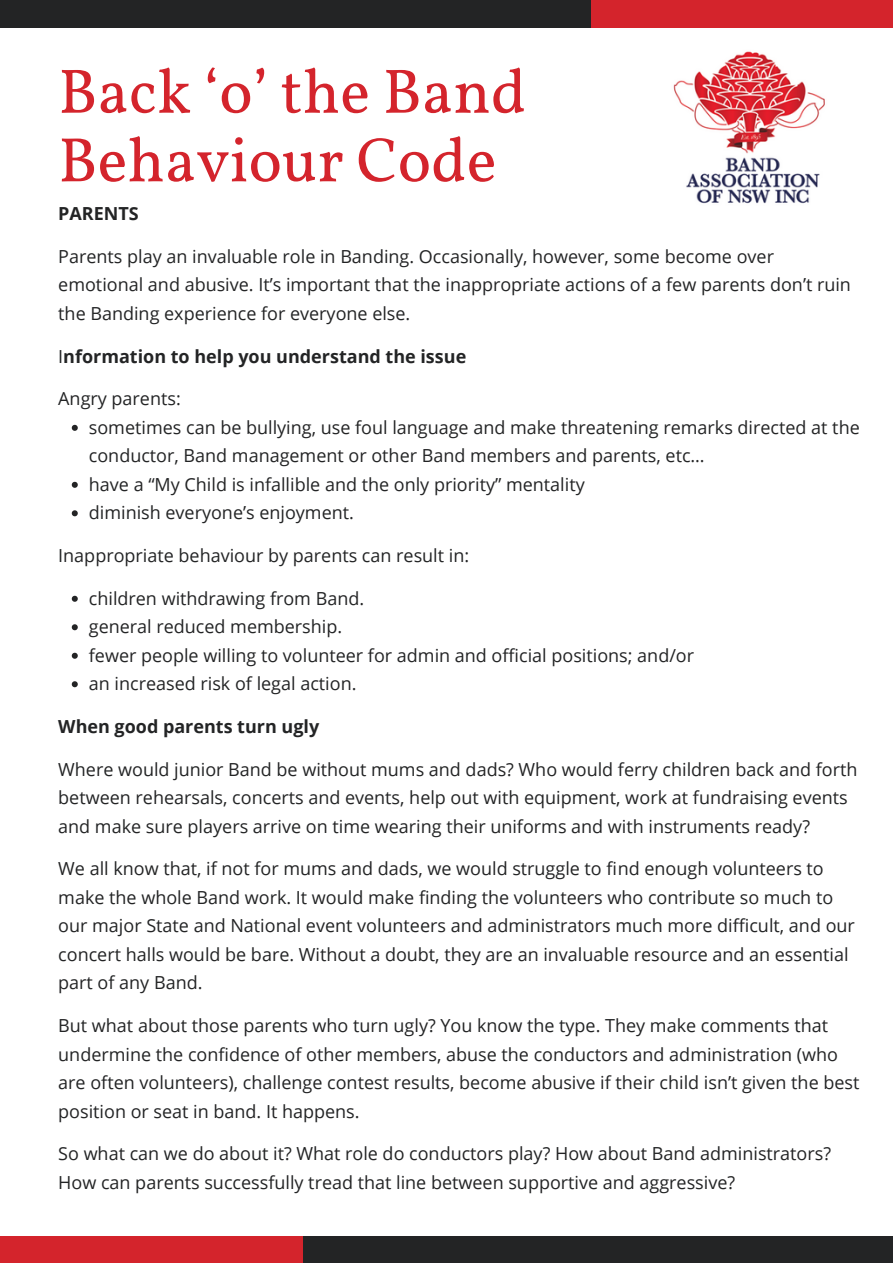
<style>
.page{position:relative;width:893px;height:1264px;background:#fff}
.page>*{position:absolute;margin:0;border:0;box-sizing:border-box;transform-origin:0 0}
.t1{font:63px/68.6px "Vollkorn";color:#d4242c}
.t2{font:18px/28.5px "Open Sans";color:#232425}
.t3{font:700 18px "Open Sans";color:#232425}
.s1{font-weight:400}
</style>
<div class="page">
<div style="left:0;top:0;width:590px;height:27px;background:#232425"></div>
<div style="left:303px;top:1236px;width:589px;height:26px;background:#232425"></div>
<div style="left:590px;top:0;width:302px;height:28px;background:#d4242c"></div>
<div style="left:0;top:1235px;width:302px;height:27px;background:#d4242c"></div>
<svg style="left:72px;top:425px;width:6px;height:6px"></svg>
<svg style="left:72px;top:482px;width:6px;height:6px"></svg>
<svg style="left:72px;top:510px;width:6px;height:6px"></svg>
<svg style="left:72px;top:595px;width:6px;height:6px"></svg>
<svg style="left:72px;top:624px;width:6px;height:6px"></svg>
<svg style="left:72px;top:652px;width:6px;height:6px"></svg>
<svg style="left:72px;top:681px;width:6px;height:6px"></svg>
<img style="left:673px;top:51px;width:152px;height:153px">
<p class="t1" style="left:58px;top:62px;width:469px">Back ‘o’ the Band<br>Behaviour Code</p>
<p class="t3" style="left:58px;top:201px;width:82px">PARENTS</p>
<p class="t2" style="left:58px;top:242px;width:794px">Parents play an invaluable role in Banding. Occasionally, however, some become over emotional and abusive. It’s important that the inappropriate actions of a few parents don’t ruin the Banding experience for everyone else.</p>
<p class="t3" style="left:58px;top:343px;width:409px"><span class="s1">I</span>nformation to help you understand the issue</p>
<p class="t2" style="left:58px;top:384px;width:124px">Angry parents:</p>
<p class="t2" style="left:89px;top:412px;width:772px">sometimes can be bullying, use foul language and make threatening remarks directed at the conductor, Band management or other Band members and parents, etc…</p>
<p class="t2" style="left:89px;top:469px;width:497px">have a “My Child is infallible and the only priority” mentality</p>
<p class="t2" style="left:89px;top:498px;width:266px">diminish everyone’s enjoyment.</p>
<p class="t2" style="left:58px;top:541px;width:412px">Inappropriate behaviour by parents can result in:</p>
<p class="t2" style="left:89px;top:583px;width:277px">children withdrawing from Band.</p>
<p class="t2" style="left:89px;top:612px;width:255px">general reduced membership.</p>
<p class="t2" style="left:89px;top:640px;width:606px">fewer people willing to volunteer for admin and official positions; and/or</p>
<p class="t2" style="left:89px;top:669px;width:269px">an increased risk of legal action.</p>
<p class="t3" style="left:58px;top:713px;width:262px">When good parents turn ugly</p>
<p class="t2" style="left:58px;top:754px;width:800px">Where would junior Band be without mums and dads? Who would ferry children back and forth between rehearsals, concerts and events, help out with equipment, work at fundraising events and make sure players arrive on time wearing their uniforms and with instruments ready?</p>
<p class="t2" style="left:58px;top:854px;width:798px">We all know that, if not for mums and dads, we would struggle to find enough volunteers to make the whole Band work. It would make finding the volunteers who contribute so much to our major State and National event volunteers and administrators much more difficult, and our concert halls would be bare. Without a doubt, they are an invaluable resource and an essential part of any Band.</p>
<p class="t2" style="left:58px;top:1010px;width:802px">But what about those parents who turn ugly? You know the type. They make comments that undermine the confidence of other members, abuse the conductors and administration (who are often volunteers), challenge contest results, become abusive if their child isn’t given the best position or seat in band. It happens.</p>
<p class="t2" style="left:58px;top:1139px;width:774px">So what can we do about it? What role do conductors play? How about Band administrators?<br>How can parents successfully tread that line between supportive and aggressive?</p>
</div>
